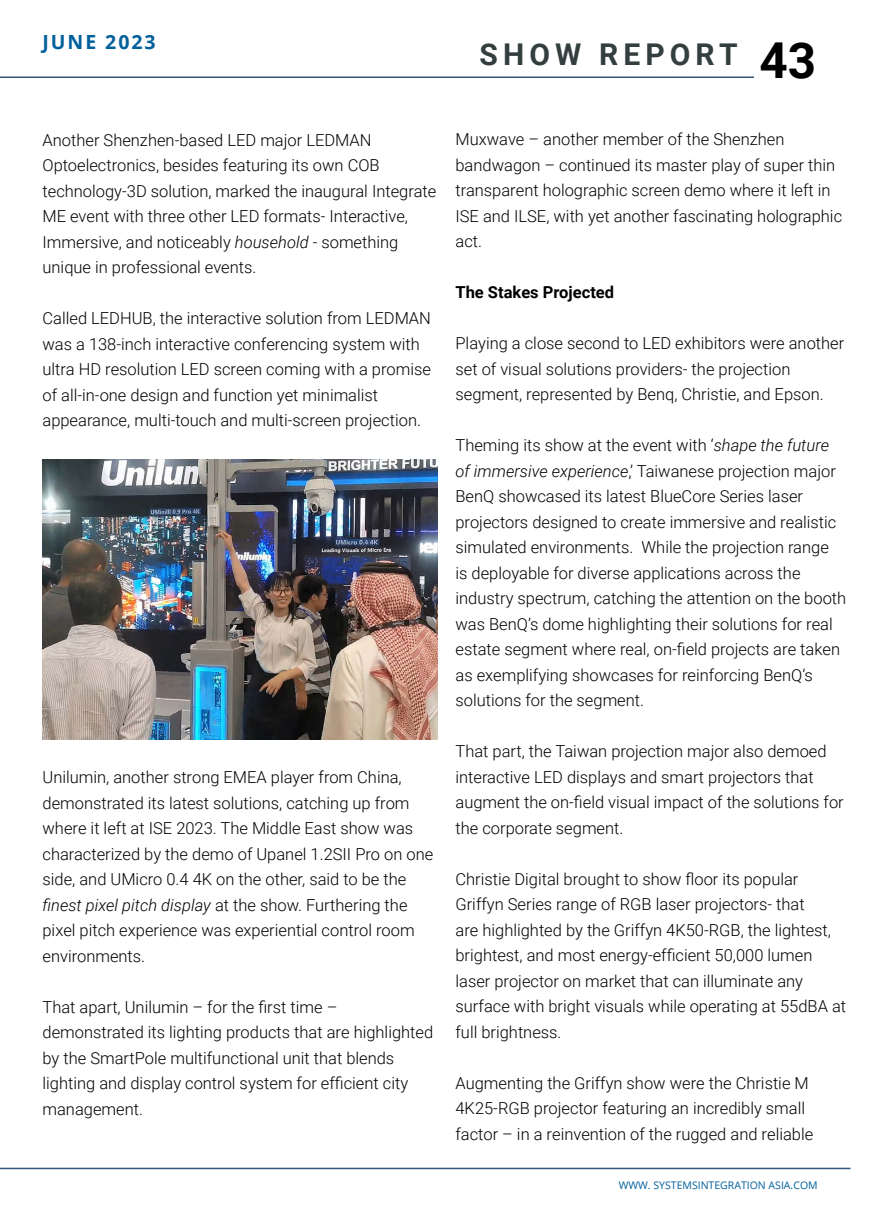
<style>
.page{position:relative;width:893px;height:1212px;background:#fff}
.page>*{position:absolute;margin:0;border:0;box-sizing:border-box;transform-origin:0 0}
.t1{font:700 49.5px "Roboto";color:#000}
.t2{font:700 30px "Roboto";letter-spacing:.17em;color:#333e3f}
.t3{font:700 19.5px "Open Sans";letter-spacing:.1em;color:#00609c}
.t4{font:300 16.5px/25.5px "Roboto";color:#000}
.t5{font:700 16.5px "Roboto";color:#000}
.t6{font:10.5px "Open Sans";color:#00609c}
.s1{font-style:italic}
</style>
<div class="page">
<hr style="left:0;top:1168px;width:850px;height:1px;background:#2f5478">
<hr style="left:0;top:76px;width:754px;height:2px;background:#2f5478">
<img style="left:43px;top:460px;width:394px;height:280px">
<p class="t3" style="left:43px;top:28px;width:115px">JUNE 2023</p>
<h1 class="t1" style="left:759px;top:25px;width:58px">43</h1>
<h2 class="t2" style="left:480px;top:33px;width:260px">SHOW REPORT</h2>
<p class="t4" style="left:43px;top:126px;width:395px">Another Shenzhen-based LED major LEDMAN Optoelectronics, besides featuring its own COB technology-3D solution, marked the inaugural Integrate ME event with three other LED formats- Interactive, Immersive, and noticeably <span class="s1">household</span> - something unique in professional events.</p>
<p class="t4" style="left:43px;top:305px;width:390px">Called LEDHUB, the interactive solution from LEDMAN was a 138-inch interactive conferencing system with ultra HD resolution LED screen coming with a promise of all-in-one design and function yet minimalist appearance, multi-touch and multi-screen projection.</p>
<p class="t4" style="left:43px;top:764px;width:392px">Unilumin, another strong EMEA player from China, demonstrated its latest solutions, catching up from where it left at ISE 2023. The Middle East show was characterized by the demo of Upanel 1.2SII Pro on one side, and UMicro 0.4 4K on the other, said to be the <span class="s1">finest pixel pitch display</span> at the show. Furthering the pixel pitch experience was experiential control room environments.</p>
<p class="t4" style="left:43px;top:993px;width:392px">That apart, Unilumin – for the first time – demonstrated its lighting products that are highlighted by the SmartPole multifunctional unit that blends lighting and display control system for efficient city management.</p>
<p class="t4" style="left:455px;top:126px;width:388px">Muxwave – another member of the Shenzhen bandwagon – continued its master play of super thin transparent holographic screen demo where it left in ISE and ILSE, with yet another fascinating holographic act.</p>
<p class="t5" style="left:455px;top:281px;width:160px">The Stakes Projected</p>
<p class="t4" style="left:455px;top:330px;width:390px">Playing a close second to LED exhibitors were another set of visual solutions providers- the projection segment, represented by Benq, Christie, and Epson.</p>
<p class="t4" style="left:455px;top:432px;width:392px">Theming its show at the event with ‘<span class="s1">shape the future of immersive experience</span>,’ Taiwanese projection major BenQ showcased its latest BlueCore Series laser projectors designed to create immersive and realistic simulated environments. While the projection range<br>is deployable for diverse applications across the industry spectrum, catching the attention on the booth was BenQ’s dome highlighting their solutions for real estate segment where real, on-field projects are taken as exemplifying showcases for reinforcing BenQ’s solutions for the segment.</p>
<p class="t4" style="left:455px;top:738px;width:390px">That part, the Taiwan projection major also demoed interactive LED displays and smart projectors that augment the on-field visual impact of the solutions for the corporate segment.</p>
<p class="t4" style="left:455px;top:866px;width:392px">Christie Digital brought to show floor its popular Griffyn Series range of RGB laser projectors- that<br>are highlighted by the Griffyn 4K50-RGB, the lightest, brightest, and most energy-efficient 50,000 lumen laser projector on market that can illuminate any surface with bright visuals while operating at 55dBA at full brightness.</p>
<p class="t4" style="left:455px;top:1069px;width:359px">Augmenting the Griffyn show were the Christie M<br>4K25-RGB projector featuring an incredibly small factor – in a reinvention of the rugged and reliable</p>
<p class="t6" style="left:619px;top:1177px;width:200px">WWW. SYSTEMSINTEGRATION ASIA.COM</p>
</div>
